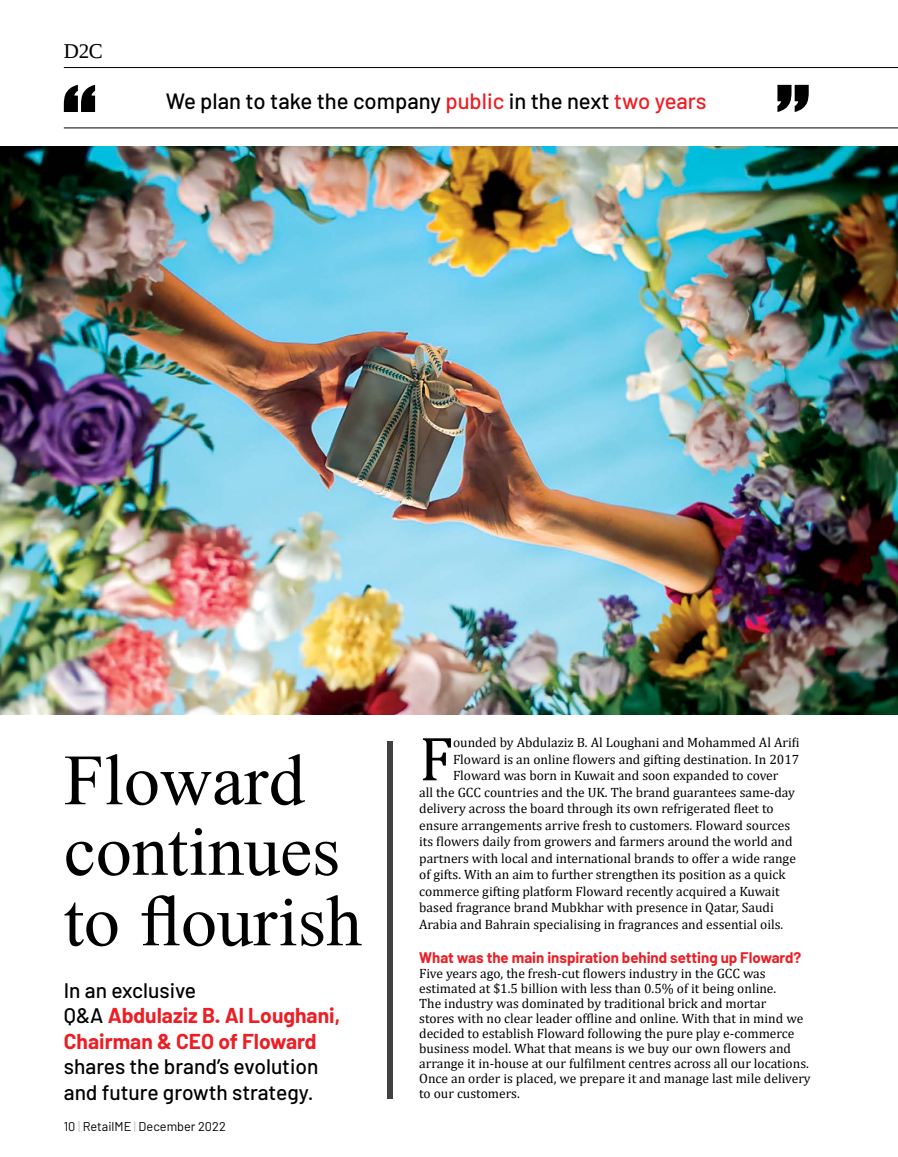
<style>
.page{position:relative;width:898px;height:1157px;background:#fff}
.page>*{position:absolute;margin:0;border:0;box-sizing:border-box;transform-origin:0 0}
.t1{font:72px/70.5px "Doulos SIL Compact";color:#000}
.t2{font:63px "Cambria";color:#000}
.t3{font:500 22.05px "Barlow";color:#000}
.t4{font:700 21px/25.5px "Barlow";color:#ed1d24}
.t5{font:500 21px/25.5px "Barlow";color:#000}
.t6{font:21px "Liberation Serif";color:#000}
.t7{font:700 15px "Barlow";color:#ed1d24}
.t8{font:13.5px/15px "Cambria";color:#000}
.t9{font:12.75px "Barlow";color:#000}
.s1{color:#ed1d24}
.s2{font-weight:500;color:#000}
.s3{color:#bcbec0}
</style>
<div class="page">
<img style="left:0;top:147px;width:897px;height:567px">
<div style="left:387px;top:741px;width:5px;height:357px;background:#414042"></div>
<hr style="left:64px;top:67px;width:833px;height:1px;background:#000">
<hr style="left:64px;top:128px;width:833px;height:1px;background:#000">
<svg style="left:777px;top:85px;width:31px;height:27px"></svg>
<svg style="left:64px;top:85px;width:31px;height:27px"></svg>
<h3 class="t6" style="left:64px;top:37px;width:41px">D2C</h3>
<h3 class="t3" style="left:166px;top:85px;width:542px">We plan to take the company <span class="s1">public</span> in the next <span class="s1">two years</span></h3>
<h1 class="t1" style="left:64px;top:744px;width:299px">Floward continues to flourish</h1>
<h3 class="t4" style="left:64px;top:977px;width:278px"><span class="s2">In an exclusive<br>Q&amp;A</span> Abdulaziz B. Al Loughani,<br>Chairman &amp; CEO of Floward</h3>
<h3 class="t5" style="left:64px;top:1052px;width:256px">shares the brand’s evolution and future growth strategy.</h3>
<p class="t9" style="left:64px;top:1116px;width:163px">10 <span class="s3">|</span> RetailME <span class="s3">|</span> December 2022</p>
<h2 class="t2" style="left:419px;top:721px;width:35px">F</h2>
<p class="t8" style="left:453px;top:735px;width:348px">ounded by Abdulaziz B. Al Loughani and Mohammed Al Arifi</p>
<p class="t8" style="left:453px;top:751px;width:348px">Floward is an online flowers and gifting destination. In 2017</p>
<p class="t8" style="left:453px;top:768px;width:327px">Floward was born in Kuwait and soon expanded to cover</p>
<p class="t8" style="left:419px;top:784px;width:377px">all the GCC countries and the UK. The brand guarantees same-day</p>
<p class="t8" style="left:419px;top:801px;width:356px">delivery across the board through its own refrigerated fleet to</p>
<p class="t8" style="left:419px;top:817px;width:372px">ensure arrangements arrive fresh to customers. Floward sources</p>
<p class="t8" style="left:419px;top:834px;width:375px">its flowers daily from growers and farmers around the world and</p>
<p class="t8" style="left:419px;top:850px;width:378px">partners with local and international brands to offer a wide range</p>
<p class="t8" style="left:419px;top:867px;width:368px">of gifts. With an aim to further strengthen its position as a quick</p>
<p class="t8" style="left:419px;top:883px;width:362px">commerce gifting platform Floward recently acquired a Kuwait</p>
<p class="t8" style="left:419px;top:900px;width:356px">based fragrance brand Mubkhar with presence in Qatar, Saudi</p>
<p class="t8" style="left:419px;top:916px;width:365px">Arabia and Bahrain specialising in fragrances and essential oils.</p>
<p class="t7" style="left:419px;top:948px;width:383px">What was the main inspiration behind setting up Floward?</p>
<p class="t8" style="left:419px;top:966px;width:393px">Five years ago, the fresh-cut flowers industry in the GCC was estimated at $1.5 billion with less than 0.5% of it being online.<br>The industry was dominated by traditional brick and mortar<br>stores with no clear leader offline and online. With that in mind we decided to establish Floward following the pure play e-commerce business model. What that means is we buy our own flowers and arrange it in-house at our fulfilment centres across all our locations.<br>Once an order is placed, we prepare it and manage last mile delivery to our customers.</p>
</div>
